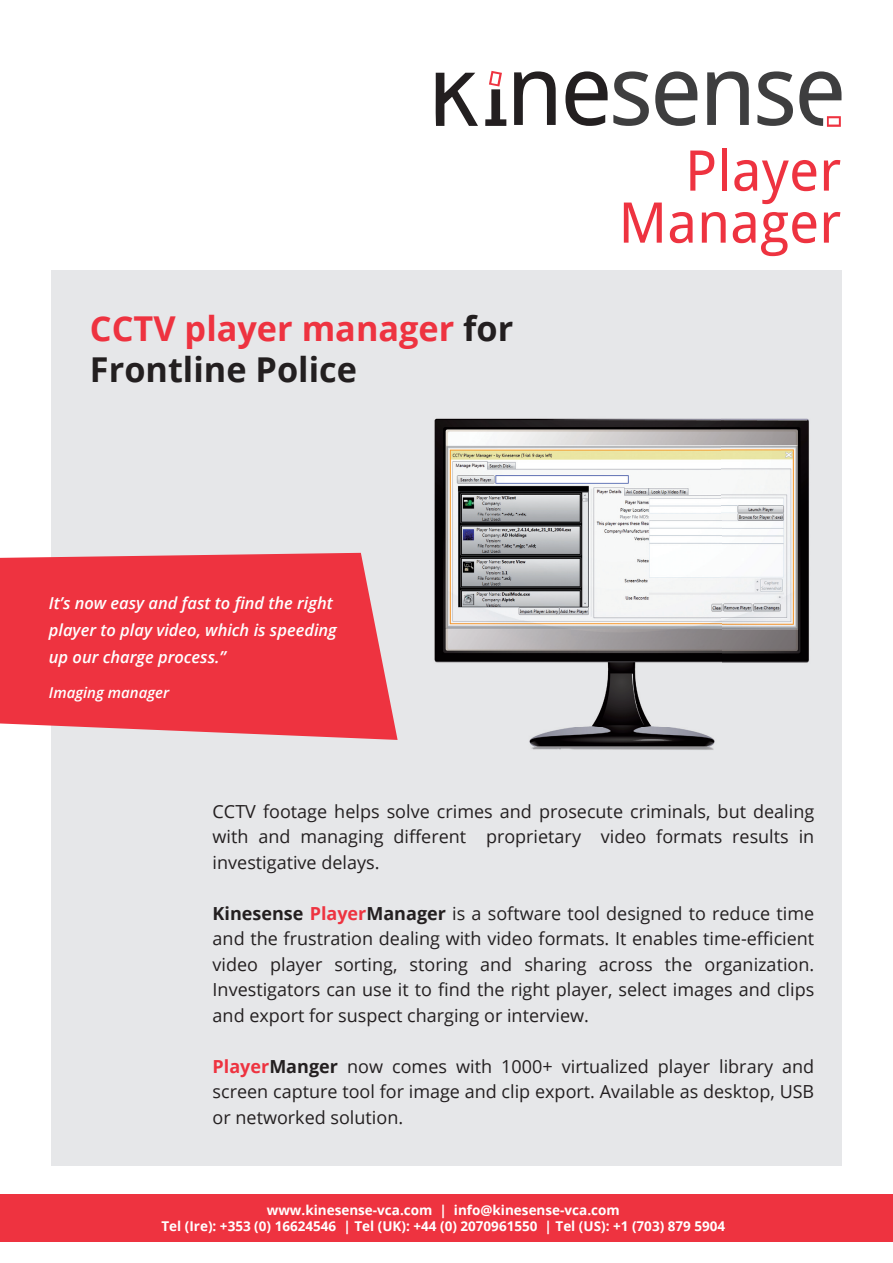
<style>
.page{position:relative;width:893px;height:1263px;background:#fff}
.page>*{position:absolute;margin:0;border:0;box-sizing:border-box;transform-origin:0 0}
.t1{font:56.1px/52.1px "Droid Sans";color:#ee3340;text-align:right}
.t2{font:700 34.2px/41.1px "Open Sans";color:#231f20}
.t3{font:18px/25.5px "Open Sans";color:#231f20;text-align:justify}
.t4{font:italic 600 16.5px/27px "Open Sans";color:#fff}
.t5{font:italic 600 15px "Open Sans";color:#fff}
.t6{font:700 13.5px/16.2px "Open Sans";color:#fff;text-align:center}
.s1{color:#ee3340}
.s2{font-weight:700}
.s3{font-weight:700;color:#ee3340}
</style>
<div class="page">
<svg style="left:435px;top:73px;width:43px;height:53px"></svg>
<svg style="left:485px;top:71px;width:21px;height:55px"></svg>
<svg style="left:514px;top:71px;width:42px;height:54px"></svg>
<svg style="left:565px;top:71px;width:84px;height:55px"></svg>
<svg style="left:655px;top:71px;width:42px;height:55px"></svg>
<svg style="left:707px;top:71px;width:42px;height:54px"></svg>
<svg style="left:757px;top:71px;width:36px;height:55px"></svg>
<svg style="left:799px;top:71px;width:42px;height:56px"></svg>
<div style="left:51px;top:270px;width:790px;height:895px;background:#e6e7e9"></div>
<div style="left:0;top:1194px;width:893px;height:48px;background:#ee3340"></div>
<svg style="left:0;top:553px;width:398px;height:187px;background:#ed4551"></svg>
<img style="left:434px;top:418px;width:375px;height:332px">
<h2 class="t2" style="left:90px;top:307px;width:425px"><span class="s1">CCTV player manager</span> for<br>Frontline Police</h2>
<p class="t4" style="left:49px;top:589px;width:289px">It’s now easy and fast to find the right player to play video, which is speeding up our charge process.”</p>
<p class="t5" style="left:49px;top:682px;width:122px">Imaging manager</p>
<h1 class="t1" style="left:618px;top:145px;width:225px">Player<br>Manager</h1>
<p class="t3" style="left:213px;top:798px;width:603px">CCTV footage helps solve crimes and prosecute criminals, but dealing with and managing different proprietary video formats results in investigative delays.</p>
<p class="t3" style="left:213px;top:900px;width:603px"><span class="s2">Kinesense</span> <span class="s3">Player</span><span class="s2">Manager</span> is a software tool designed to reduce time and the frustration dealing with video formats. It enables time-effi cient video player sorting, storing and sharing across the organization.<br>Investigators can use it to find the right player, select images and clips and export for suspect charging or interview.</p>
<p class="t3" style="left:213px;top:1053px;width:603px"><span class="s3">Player</span><span class="s2">Manger</span> now comes with 1000+ virtualized player library and screen capture tool for image and clip export. Available as desktop, USB or networked solution.</p>
<p class="t6" style="left:161px;top:1201px;width:565px">www.kinesense-vca.com | info@kinesense-vca.com<br>Tel (Ire): +353 (0) 16624546 | Tel (UK): +44 (0) 2070961550 | Tel (US): +1 (703) 879 5904</p>
</div>
